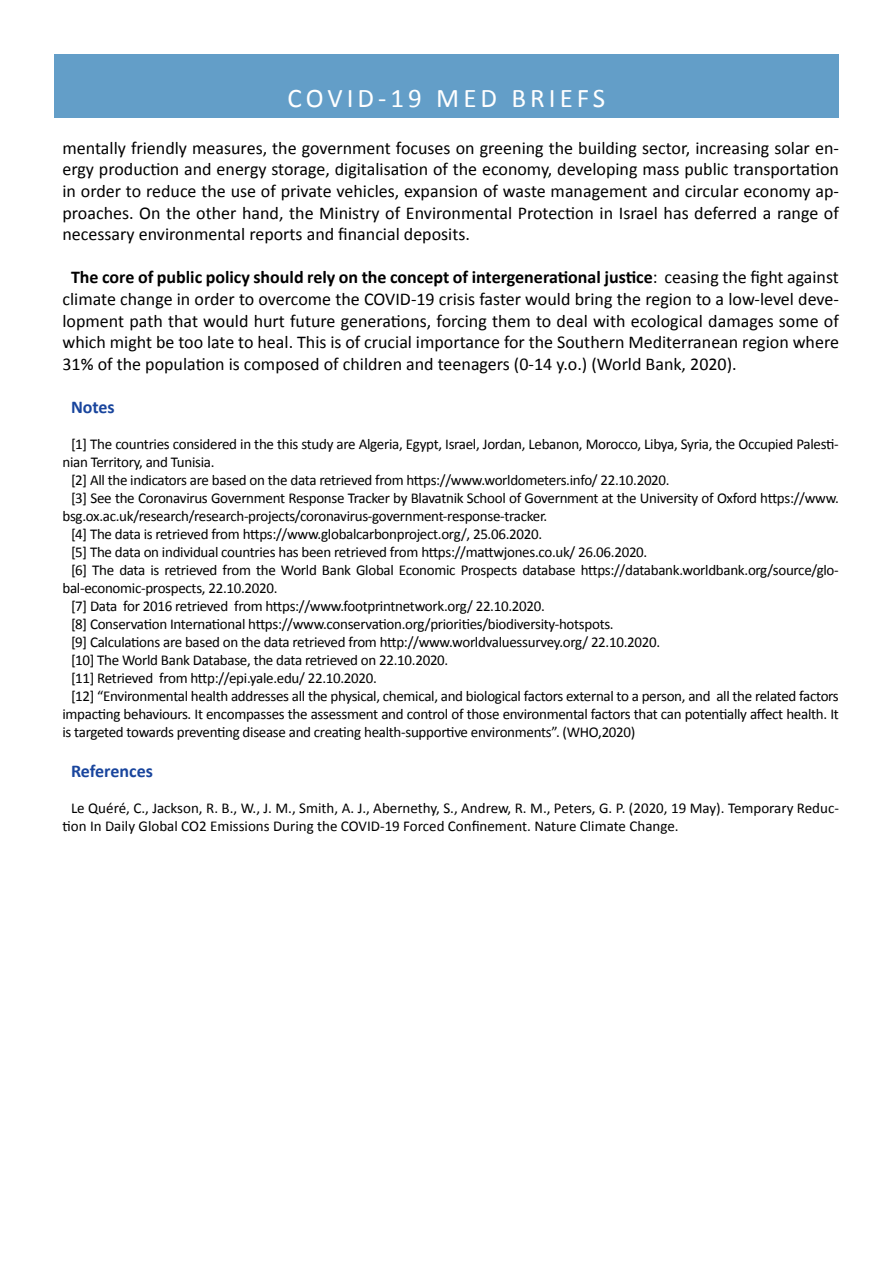
<style>
.page{position:relative;width:893px;height:1263px;background:#fff}
.page>*{position:absolute;margin:0;border:0;box-sizing:border-box;transform-origin:0 0}
.t1{font:27px "Calibri";letter-spacing:.15em;color:#fff}
.t2{font:18px/21.6px "Calibri";color:#000;text-align:justify}
.t3{font:700 18px "Calibri";color:#19459d}
.t4{font:15px "Calibri";letter-spacing:-.02em;color:#000}
.t5{font:15px/18px "Calibri";color:#000}
.s1{font-weight:700}
</style>
<div class="page">
<div style="left:54px;top:54px;width:785px;height:64px;background:#639ec8"></div>
<h1 class="t1" style="left:288px;top:81px;width:319px">COVID-19 MED BRIEFS</h1>
<p class="t2" style="left:63px;top:137px;width:778px">mentally friendly measures, the government focuses on greening the building sector, increasing solar en&shy;ergy production and energy storage, digitalisation of the economy, developing mass public transportation in order to reduce the use of private vehicles, expansion of waste management and circular economy ap&shy;proaches. On the other hand, the Ministry of Environmental Protection in Israel has deferred a range of necessary environmental reports and financial deposits.</p>
<p class="t2" style="left:63px;top:267px;width:778px;text-indent:8px"><span class="s1">The core of public policy should rely on the concept of intergenerational justice</span>: ceasing the fight against climate change in order to overcome the COVID-19 crisis faster would bring the region to a low-level deve&shy;lopment path that would hurt future generations, forcing them to deal with ecological damages some of which might be too late to heal. This is of crucial importance for the Southern Mediterranean region where 31% of the population is composed of children and teenagers (0-14 y.o.) (World Bank, 2020).</p>
<p class="t3" style="left:71px;top:396px;width:45px">Notes</p>
<p class="t4" style="left:71px;top:435px;width:769px">[1] The countries considered in the this study are Algeria, Egypt, Israel, Jordan, Lebanon, Morocco, Libya, Syria, the Occupied Palesti-</p>
<p class="t4" style="left:63px;top:453px;width:154px">nian Territory, and Tunisia.</p>
<p class="t4" style="left:71px;top:471px;width:600px">[2] All the indicators are based on the data retrieved from https://www.worldometers.info/ 22.10.2020.</p>
<p class="t4" style="left:71px;top:489px;width:769px">[3] See the Coronavirus Government Response Tracker by Blavatnik School of Government at the University of Oxford https://www.</p>
<p class="t4" style="left:63px;top:507px;width:486px">bsg.ox.ac.uk/research/research-projects/coronavirus-government-response-tracker.</p>
<p class="t4" style="left:71px;top:525px;width:473px">[4] The data is retrieved from https://www.globalcarbonproject.org/, 25.06.2020.</p>
<p class="t4" style="left:71px;top:543px;width:578px">[5] The data on individual countries has been retrieved from https://mattwjones.co.uk/ 26.06.2020.</p>
<p class="t4" style="left:71px;top:561px;width:769px">[6] The data is retrieved from the World Bank Global Economic Prospects database https://databank.worldbank.org/source/glo-</p>
<p class="t4" style="left:63px;top:579px;width:217px">bal-economic-prospects, 22.10.2020.</p>
<p class="t4" style="left:71px;top:597px;width:475px">[7] Data for 2016 retrieved from https://www.footprintnetwork.org/ 22.10.2020.</p>
<p class="t4" style="left:71px;top:615px;width:544px">[8] Conservation International https://www.conservation.org/priorities/biodiversity-hotspots.</p>
<p class="t4" style="left:71px;top:633px;width:591px">[9] Calculations are based on the data retrieved from http://www.worldvaluessurvey.org/ 22.10.2020.</p>
<p class="t4" style="left:71px;top:651px;width:379px">[10] The World Bank Database, the data retrieved on 22.10.2020.</p>
<p class="t4" style="left:71px;top:669px;width:307px">[11] Retrieved from http://epi.yale.edu/ 22.10.2020.</p>
<p class="t4" style="left:71px;top:687px;width:769px">[12] “Environmental health addresses all the physical, chemical, and biological factors external to a person, and all the related factors</p>
<p class="t4" style="left:63px;top:705px;width:778px">impacting behaviours. It encompasses the assessment and control of those environmental factors that can potentially affect health. It</p>
<p class="t4" style="left:63px;top:723px;width:574px">is targeted towards preventing disease and creating health-supportive environments”. (WHO,2020)</p>
<p class="t3" style="left:71px;top:759px;width:83px">References</p>
<p class="t5" style="left:63px;top:799px;width:778px;text-indent:9px">Le Quéré, C., Jackson, R. B., W., J. M., Smith, A. J., Abernethy, S., Andrew, R. M., Peters, G. P. (2020, 19 May). Temporary Reduc&shy;tion In Daily Global CO2 Emissions During the COVID-19 Forced Confinement. Nature Climate Change.</p>
</div>
